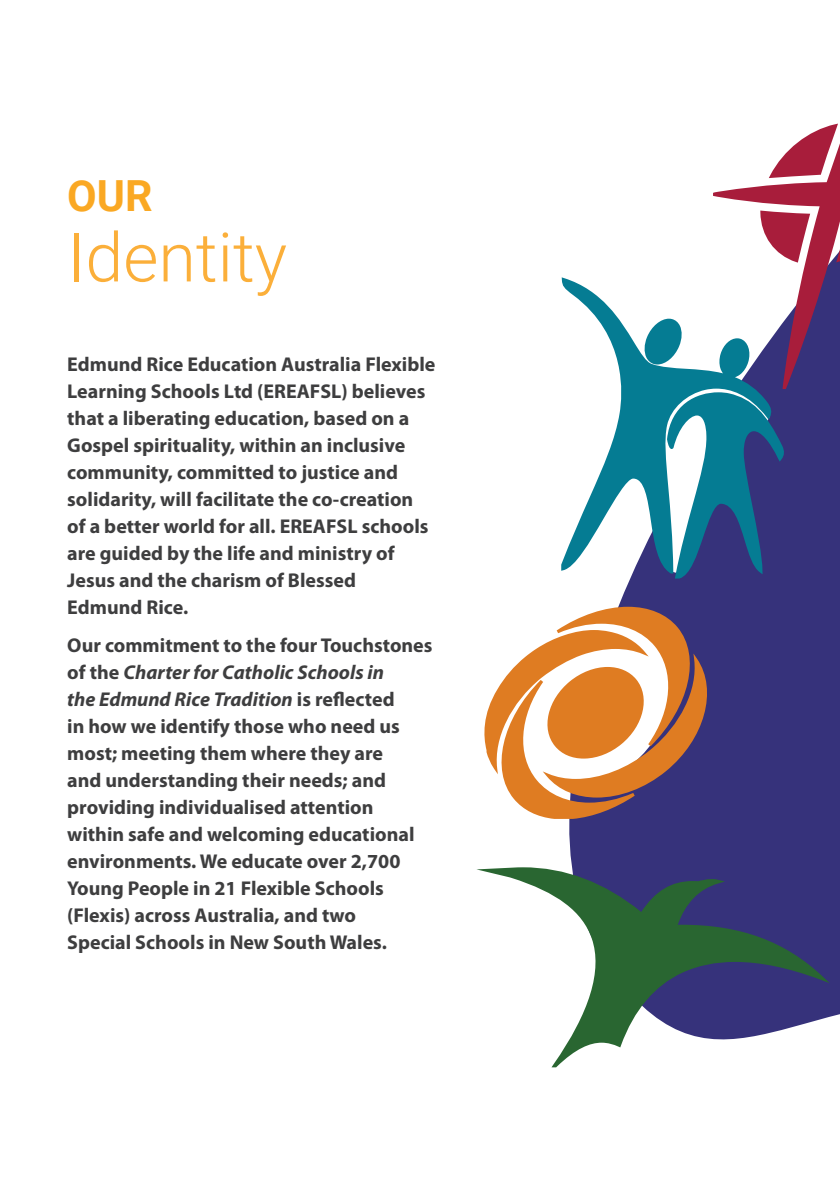
<style>
.page{position:relative;width:840px;height:1191px;background:#fff}
.page>*{position:absolute;margin:0;border:0;box-sizing:border-box;transform-origin:0 0}
.Body_Copy{font:300 68px "Roboto";color:#fbaf3a}
.Header_A{font:700 42.8px "Roboto";color:#faa823}
.Body_Copy-2{font:700 20px/27px "Myriad Pro";color:#3e3e3f}
.s1{font-style:italic}
</style>
<div class="page">
<svg style="left:551px;top:389px;width:288px;height:679px;background:#494587"></svg>
<svg style="left:713px;top:123px;width:126px;height:266px"></svg>
<svg style="left:835px;top:210px;width:4px;height:52px"></svg>
<svg style="left:476px;top:867px;width:353px;height:200px"></svg>
<svg style="left:484px;top:607px;width:233px;height:212px"></svg>
<svg style="left:650px;top:386px;width:134px;height:192px;background:#31387d"></svg>
<svg style="left:561px;top:277px;width:210px;height:296px"></svg>
<svg style="left:643px;top:319px;width:39px;height:45px"></svg>
<p class="Header_A" style="left:67px;top:166px;width:87px">OUR</p>
<p class="Body_Copy" style="left:67px;top:210px;width:221px">Identity</p>
<p class="Body_Copy-2" style="left:67px;top:349px;width:369px">Edmund Rice Education Australia Flexible Learning Schools Ltd (EREAFSL) believes that a liberating education, based on a Gospel spirituality, within an inclusive community, committed to justice and solidarity, will facilitate the co-creation of a better world for all. EREAFSL schools are guided by the life and ministry of Jesus and the charism of Blessed Edmund Rice.</p>
<p class="Body_Copy-2" style="left:67px;top:631px;width:366px">Our commitment to the four Touchstones of the <span class="s1">Charter for Catholic Schools in<br>the Edmund Rice Tradition</span> is reflected<br>in how we identify those who need us most; meeting them where they are<br>and understanding their needs; and providing individualised attention within safe and welcoming educational environments. We educate over 2,700<br>Young People in 21 Flexible Schools (Flexis) across Australia, and two<br>Special Schools in New South Wales.</p>
</div>
